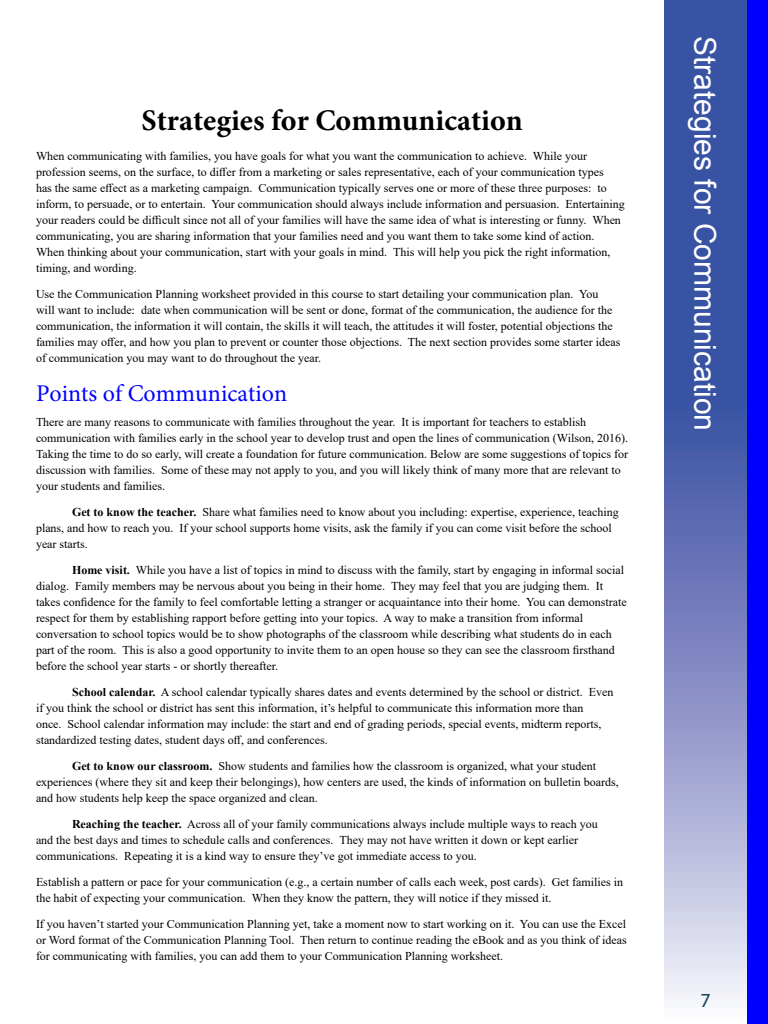
<style>
.page{position:relative;width:768px;height:1024px;background:#fff}
.page>*{position:absolute;margin:0;border:0;box-sizing:border-box;transform-origin:0 0}
.Sidebar_Right{font:30px "Arial";color:#fff}
.Headline_New{font:700 30px "Minion Pro";color:#000}
.Subhead_New{font:24px "Minion Pro";color:#00f}
.t1{font:20px "Myriad Pro";color:#0e435e}
.Body_Copy{font:12px/16px "Times New Roman";color:#000}
.s1{font-weight:700}
</style>
<div class="page">
<svg style="left:664px;top:0;width:83px;height:1000px;background:#6c7cba"></svg>
<div style="left:747px;top:0;width:21px;height:1024px;background:#00f"></div>
<p class="Headline_New" style="left:142px;top:99px;width:383px">Strategies for Communication</p>
<p class="Body_Copy" style="left:36px;top:147px;width:590px">When communicating with families, you have goals for what you want the communication to achieve. While your profession seems, on the surface, to differ from a marketing or sales representative, each of your communication types<br>has the same effect as a marketing campaign. Communication typically serves one or more of these three purposes: to inform, to persuade, or to entertain. Your communication should always include information and persuasion. Entertaining your readers could be difficult since not all of your families will have the same idea of what is interesting or funny. When communicating, you are sharing information that your families need and you want them to take some kind of action.<br>When thinking about your communication, start with your goals in mind. This will help you pick the right information, timing, and wording.</p>
<p class="Body_Copy" style="left:36px;top:285px;width:586px">Use the Communication Planning worksheet provided in this course to start detailing your communication plan. You<br>will want to include: date when communication will be sent or done, format of the communication, the audience for the communication, the information it will contain, the skills it will teach, the attitudes it will foster, potential objections the families may offer, and how you plan to prevent or counter those objections. The next section provides some starter ideas of communication you may want to do throughout the year.</p>
<p class="Subhead_New" style="left:36px;top:377px;width:253px">Points of Communication</p>
<p class="Body_Copy" style="left:36px;top:413px;width:594px">There are many reasons to communicate with families throughout the year. It is important for teachers to establish communication with families early in the school year to develop trust and open the lines of communication (Wilson, 2016).<br>Taking the time to do so early, will create a foundation for future communication. Below are some suggestions of topics for discussion with families. Some of these may not apply to you, and you will likely think of many more that are relevant to your students and families.</p>
<p class="Body_Copy" style="left:36px;top:503px;width:584px;text-indent:36px"><span class="s1">Get to know the teacher.</span> Share what families need to know about you including: expertise, experience, teaching plans, and how to reach you. If your school supports home visits, ask the family if you can come visit before the school year starts.</p>
<p class="Body_Copy" style="left:36px;top:561px;width:592px;text-indent:36px"><span class="s1">Home visit.</span> While you have a list of topics in mind to discuss with the family, start by engaging in informal social dialog. Family members may be nervous about you being in their home. They may feel that you are judging them. It takes confidence for the family to feel comfortable letting a stranger or acquaintance into their home. You can demonstrate respect for them by establishing rapport before getting into your topics. A way to make a transition from informal conversation to school topics would be to show photographs of the classroom while describing what students do in each part of the room. This is also a good opportunity to invite them to an open house so they can see the classroom firsthand before the school year starts - or shortly thereafter.</p>
<p class="Body_Copy" style="left:36px;top:683px;width:579px;text-indent:36px"><span class="s1">School calendar.</span> A school calendar typically shares dates and events determined by the school or district. Even if you think the school or district has sent this information, it’s helpful to communicate this information more than<br>once. School calendar information may include: the start and end of grading periods, special events, midterm reports, standardized testing dates, student days off, and conferences.</p>
<p class="Body_Copy" style="left:36px;top:757px;width:584px;text-indent:36px"><span class="s1">Get to know our classroom.</span> Show students and families how the classroom is organized, what your student experiences (where they sit and keep their belongings), how centers are used, the kinds of information on bulletin boards, and how students help keep the space organized and clean.</p>
<p class="Body_Copy" style="left:36px;top:815px;width:563px;text-indent:36px"><span class="s1">Reaching the teacher.</span> Across all of your family communications always include multiple ways to reach you and the best days and times to schedule calls and conferences. They may not have written it down or kept earlier communications. Repeating it is a kind way to ensure they’ve got immediate access to you.</p>
<p class="Body_Copy" style="left:36px;top:873px;width:589px">Establish a pattern or pace for your communication (e.g., a certain number of calls each week, post cards). Get families in the habit of expecting your communication. When they know the pattern, they will notice if they missed it.</p>
<p class="Body_Copy" style="left:36px;top:915px;width:592px;text-align:justify">If you haven’t started your Communication Planning yet, take a moment now to start working on it. You can use the Excel or Word format of the Communication Planning Tool. Then return to continue reading the eBook and as you think of ideas for communicating with families, you can add them to your Communication Planning worksheet.</p>
<p class="Sidebar_Right" style="left:726px;top:36px;width:397px;rotate:90deg">Strategies for Communication</p>
<h3 class="t1" style="left:700px;top:988px;width:12px">7</h3>
</div>
